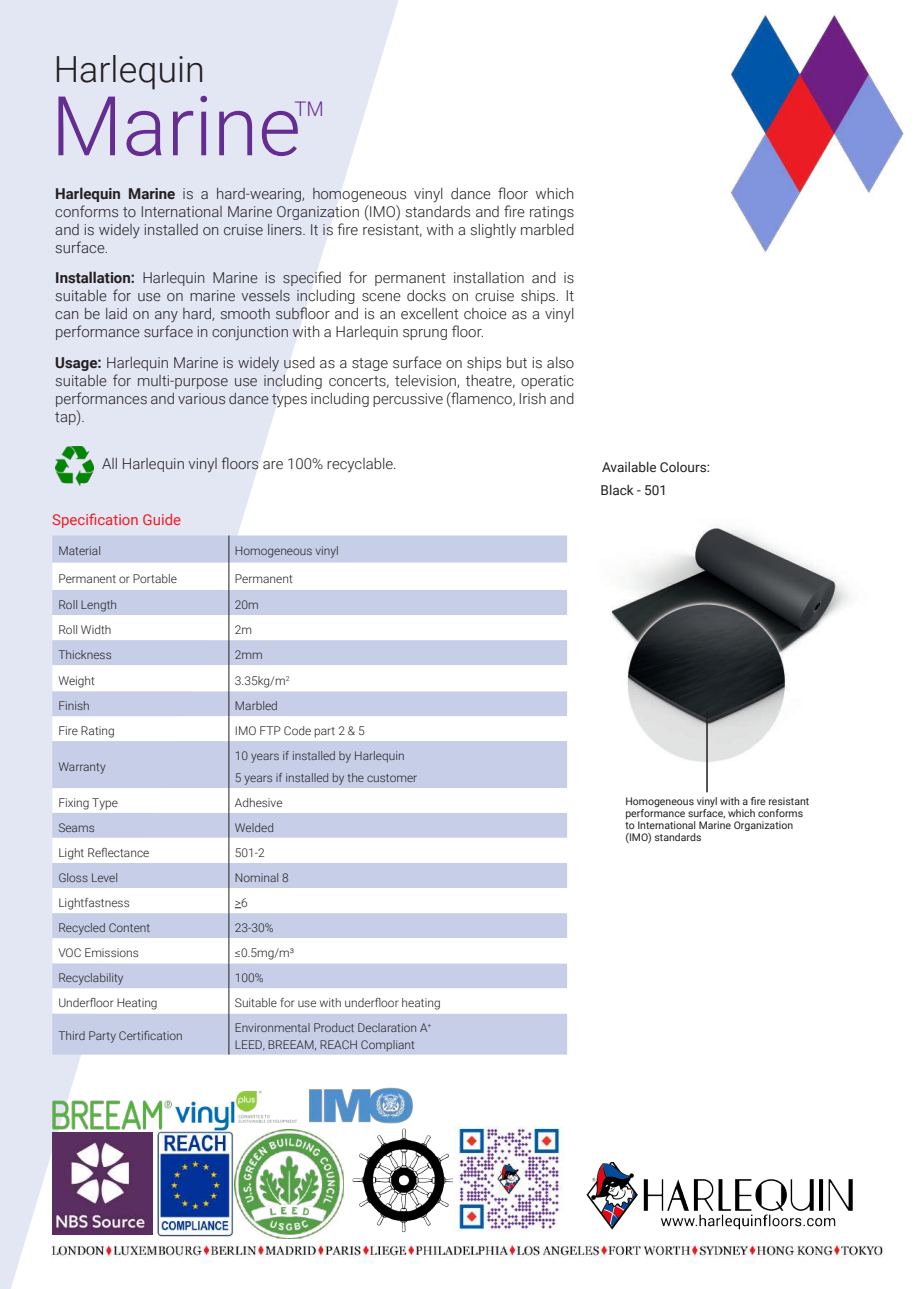
<style>
.page{position:relative;width:919px;height:1289px;background:#fff}
.page>*{position:absolute;margin:0;border:0;box-sizing:border-box;transform-origin:0 0}
.t1{font:300 82.5px "Roboto";color:#652d91}
.t2{font:300 36px "Roboto";color:#231f20}
.t3{font:300 20.1px "Roboto";color:#652d91}
.t4{font:300 15px/18px "Roboto";color:#231f20;text-align:justify}
.t5{font:15px "Roboto";color:#ee1d23}
.t6{font:13.65px "Roboto";color:#231f20}
.t7{font:300 12px/22.5px "Roboto";color:#231f20}
.t8{font:10.5px/12px "Roboto";color:#231f20}
.s1{font-weight:700}
</style>
<div class="page">
<svg style="left:0;top:0;width:402px;height:1288px;fill:#e3e6f3"></svg>
<img style="left:309px;top:1087px;width:104px;height:36px">
<img style="left:346px;top:1128px;width:107px;height:105px">
<img style="left:587px;top:1162px;width:265px;height:67px">
<img style="left:611px;top:525px;width:240px;height:244px">
<img style="left:453px;top:1126px;width:111px;height:106px">
<div style="left:52px;top:535px;width:515px;height:519px;background:#c7cee7"></div>
<svg style="left:52px;top:562px;width:515px;height:451px"></svg>
<svg style="left:228px;top:535px;width:1px;height:206px"></svg>
<hr style="left:228px;top:741px;width:1px;height:47px;background:#231f20">
<svg style="left:228px;top:788px;width:1px;height:225px"></svg>
<hr style="left:228px;top:1013px;width:1px;height:41px;background:#231f20">
<img style="left:730px;top:15px;width:174px;height:237px">
<img style="left:52px;top:1240px;width:831px;height:48px">
<hr style="left:706px;top:710px;width:1px;height:82px;background:#231f20">
<img style="left:52px;top:1100px;width:120px;height:29px">
<img style="left:237px;top:1129px;width:106px;height:108px">
<img style="left:175px;top:1090px;width:122px;height:40px">
<img style="left:150px;top:1124px;width:87px;height:113px">
<img style="left:52px;top:1132px;width:100px;height:102px">
<img style="left:55px;top:447px;width:39px;height:38px">
<h2 class="t2" style="left:54px;top:44px;width:153px">Harlequin</h2>
<h1 class="t1" style="left:51px;top:68px;width:251px">Marine</h1>
<h3 class="t3" style="left:294px;top:95px;width:31px">TM</h3>
<p class="t4" style="left:55px;top:184px;width:520px"><span class="s1">Harlequin Marine</span> is a hard-wearing, homogeneous vinyl dance floor which conforms to International Marine Organization (IMO) standards and fire ratings and is widely installed on cruise liners. It is fire resistant, with a slightly marbled surface.</p>
<p class="t4" style="left:55px;top:268px;width:520px"><span class="s1">Installation:</span> Harlequin Marine is specified for permanent installation and is suitable for use on marine vessels including scene docks on cruise ships. It can be laid on any hard, smooth subfloor and is an excellent choice as a vinyl performance surface in conjunction with a Harlequin sprung floor.</p>
<p class="t4" style="left:55px;top:353px;width:520px"><span class="s1">Usage:</span> Harlequin Marine is widely used as a stage surface on ships but is also suitable for multi-purpose use including concerts, television, theatre, operatic performances and various dance types including percussive (flamenco, Irish and tap).</p>
<p class="t4" style="left:102px;top:454px;width:296px">All Harlequin vinyl floors are 100% recyclable.</p>
<p class="t5" style="left:52px;top:509px;width:130px">Specification Guide</p>
<p class="t7" style="left:58px;top:539px;width:44px">Material</p>
<p class="t7" style="left:235px;top:539px;width:105px">Homogeneous vinyl</p>
<p class="t7" style="left:58px;top:566px;width:120px">Permanent or Portable</p>
<p class="t7" style="left:235px;top:566px;width:59px">Permanent</p>
<p class="t7" style="left:58px;top:592px;width:60px">Roll Length</p>
<p class="t7" style="left:235px;top:592px;width:25px">20m</p>
<p class="t7" style="left:58px;top:618px;width:55px">Roll Width</p>
<p class="t7" style="left:235px;top:618px;width:19px">2m</p>
<p class="t7" style="left:58px;top:643px;width:55px">Thickness</p>
<p class="t7" style="left:235px;top:643px;width:29px">2mm</p>
<p class="t7" style="left:58px;top:668px;width:38px">Weight</p>
<p class="t7" style="left:235px;top:668px;width:56px">3.35kg/m<sup>2</sup></p>
<p class="t7" style="left:58px;top:694px;width:33px">Finish</p>
<p class="t7" style="left:235px;top:694px;width:45px">Marbled</p>
<p class="t7" style="left:58px;top:719px;width:58px">Fire Rating</p>
<p class="t7" style="left:235px;top:719px;width:131px">IMO FTP Code part 2 &amp; 5</p>
<p class="t7" style="left:58px;top:755px;width:49px">Warranty</p>
<p class="t7" style="left:235px;top:743px;width:184px">10 years if installed by Harlequin<br>5 years if installed by the customer</p>
<p class="t7" style="left:58px;top:790px;width:61px">Fixing Type</p>
<p class="t7" style="left:235px;top:790px;width:49px">Adhesive</p>
<p class="t7" style="left:58px;top:815px;width:38px">Seams</p>
<p class="t7" style="left:235px;top:815px;width:41px">Welded</p>
<p class="t7" style="left:58px;top:840px;width:93px">Light Reflectance</p>
<p class="t7" style="left:235px;top:840px;width:32px">501-2</p>
<p class="t7" style="left:58px;top:865px;width:61px">Gloss Level</p>
<p class="t7" style="left:235px;top:865px;width:55px">Nominal 8</p>
<p class="t7" style="left:58px;top:890px;width:73px">Lightfastness</p>
<p class="t7" style="left:235px;top:890px;width:14px">&gt;6</p>
<p class="t7" style="left:58px;top:916px;width:93px">Recycled Content</p>
<p class="t7" style="left:235px;top:916px;width:40px">23-30%</p>
<p class="t7" style="left:58px;top:941px;width:82px">VOC Emissions</p>
<p class="t7" style="left:235px;top:941px;width:61px">≤0.5mg/m³</p>
<p class="t7" style="left:58px;top:966px;width:67px">Recyclability</p>
<p class="t7" style="left:235px;top:966px;width:30px">100%</p>
<p class="t7" style="left:58px;top:991px;width:101px">Underfloor Heating</p>
<p class="t7" style="left:235px;top:991px;width:207px">Suitable for use with underfloor heating</p>
<p class="t7" style="left:58px;top:1024px;width:126px">Third Party Certification</p>
<p class="t7" style="left:235px;top:1019px;width:198px;line-height:16.5px">Environmental Product Declaration A<sup>+<br></sup>LEED, BREEAM, REACH Compliant</p>
<p class="t6" style="left:602px;top:457px;width:109px">Available Colours:</p>
<p class="t6" style="left:600px;top:480px;width:68px">Black - 501</p>
<p class="t8" style="left:625px;top:795px;width:185px">Homogeneous vinyl with a fire resistant performance surface, which conforms to International Marine Organization (IMO) standards</p>
</div>
